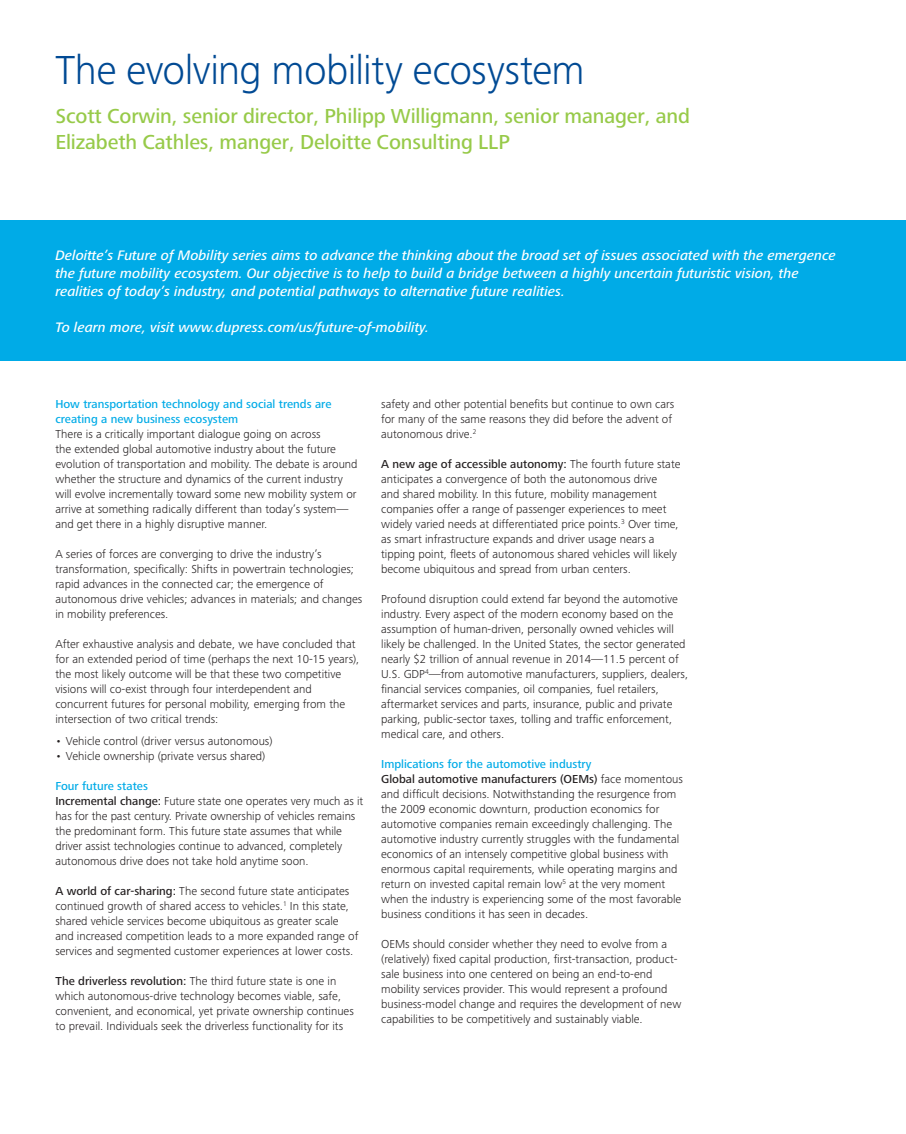
<style>
.page{position:relative;width:906px;height:1134px;background:#fff}
.page>*{position:absolute;margin:0;border:0;box-sizing:border-box;transform-origin:0 0}
.Head_styles_A_Page_h{font:300 42px "Frutiger Next Pro";letter-spacing:-.015em;color:#014a94}
.Head_styles_A_Page_h-2{font:500 21px/25.2px "Frutiger Next Pro";letter-spacing:-.005em;color:#97ca49}
.Subhead_styles_D_Sub{font:italic 500 14.25px/18px "Frutiger Next Pro";color:#fff}
.Subhead_styles_D_Sub-2{font:300 12px/15px "Frutiger Next Pro";color:#231f20}
.Subhead_styles_D_Sub-3{font:500 12px/15px "Frutiger Next Pro";color:#00abe7}
.s1{font-weight:500}
</style>
<div class="page">
<div style="left:0;top:220px;width:906px;height:141px;background:#00abe7"></div>
<p class="Head_styles_A_Page_h" style="left:55px;top:46px;width:531px">The evolving mobility ecosystem</p>
<p class="Head_styles_A_Page_h-2" style="left:55px;top:104px;width:636px">Scott Corwin, senior director, Philipp Willigmann, senior manager, and<br>Elizabeth Cathles, manger, Deloitte Consulting LLP</p>
<p class="Subhead_styles_D_Sub" style="left:55px;top:246px;width:782px">Deloitte’s Future of Mobility series aims to advance the thinking about the broad set of issues associated with the emergence the future mobility ecosystem. Our objective is to help to build a bridge between a highly uncertain futuristic vision, the realities of today’s industry, and potential pathways to alternative future realities.</p>
<p class="Subhead_styles_D_Sub" style="left:55px;top:318px;width:375px">To learn more, visit www.dupress.com/us/future-of-mobility.</p>
<p class="Subhead_styles_D_Sub-3" style="left:55px;top:397px;width:278px">How transportation technology and social trends are creating a new business ecosystem</p>
<p class="Subhead_styles_D_Sub-2" style="left:55px;top:427px;width:304px">There is a critically important dialogue going on across<br>the extended global automotive industry about the future evolution of transportation and mobility. The debate is around whether the structure and dynamics of the current industry will evolve incrementally toward some new mobility system or arrive at something radically different than today’s system— and get there in a highly disruptive manner.</p>
<p class="Subhead_styles_D_Sub-2" style="left:55px;top:547px;width:309px">A series of forces are converging to drive the industry’s transformation, specifically: Shifts in powertrain technologies; rapid advances in the connected car; the emergence of autonomous drive vehicles; advances in materials; and changes in mobility preferences.</p>
<p class="Subhead_styles_D_Sub-2" style="left:55px;top:637px;width:306px">After exhaustive analysis and debate, we have concluded that for an extended period of time (perhaps the next 10-15 years), the most likely outcome will be that these two competitive visions will co-exist through four interdependent and concurrent futures for personal mobility, emerging from the intersection of two critical trends:</p>
<p class="Subhead_styles_D_Sub-2" style="left:55px;top:733px;width:219px">• Vehicle control (driver versus autonomous)</p>
<p class="Subhead_styles_D_Sub-2" style="left:55px;top:748px;width:211px">• Vehicle ownership (private versus shared)</p>
<p class="Subhead_styles_D_Sub-3" style="left:55px;top:778px;width:94px">Four future states</p>
<p class="Subhead_styles_D_Sub-2" style="left:55px;top:793px;width:309px"><span class="s1">Incremental change:</span> Future state one operates very much as it has for the past century. Private ownership of vehicles remains the predominant form. This future state assumes that while driver assist technologies continue to advanced, completely autonomous drive does not take hold anytime soon.</p>
<p class="Subhead_styles_D_Sub-2" style="left:55px;top:883px;width:304px"><span class="s1">A world of car-sharing:</span> The second future state anticipates continued growth of shared access to vehicles.<sup>1</sup> In this state, shared vehicle services become ubiquitous as greater scale and increased competition leads to a more expanded range of services and segmented customer experiences at lower costs.</p>
<p class="Subhead_styles_D_Sub-2" style="left:55px;top:973px;width:300px"><span class="s1">The driverless revolution:</span> The third future state is one in which autonomous-drive technology becomes viable, safe, convenient, and economical, yet private ownership continues to prevail. Individuals seek the driverless functionality for its</p>
<p class="Subhead_styles_D_Sub-2" style="left:381px;top:397px;width:295px">safety and other potential benefits but continue to own cars for many of the same reasons they did before the advent of autonomous drive.<sup>2</sup></p>
<p class="Subhead_styles_D_Sub-2" style="left:381px;top:457px;width:301px"><span class="s1">A new age of accessible autonomy:</span> The fourth future state anticipates a convergence of both the autonomous drive<br>and shared mobility. In this future, mobility management companies offer a range of passenger experiences to meet widely varied needs at differentiated price points.<sup>3</sup> Over time, as smart infrastructure expands and driver usage nears a tipping point, fleets of autonomous shared vehicles will likely become ubiquitous and spread from urban centers.</p>
<p class="Subhead_styles_D_Sub-2" style="left:381px;top:592px;width:308px">Profound disruption could extend far beyond the automotive industry. Every aspect of the modern economy based on the assumption of human-driven, personally owned vehicles will likely be challenged. In the United States, the sector generated nearly $2 trillion of annual revenue in 2014—11.5 percent of U.S. GDP<sup>4</sup>—from automotive manufacturers, suppliers, dealers, financial services companies, oil companies, fuel retailers, aftermarket services and parts, insurance, public and private parking, public-sector taxes, tolling and traffic enforcement, medical care, and others.</p>
<p class="Subhead_styles_D_Sub-3" style="left:381px;top:757px;width:212px">Implications for the automotive industry</p>
<p class="Subhead_styles_D_Sub-2" style="left:381px;top:772px;width:303px"><span class="s1">Global automotive manufacturers (OEMs)</span> face momentous and difficult decisions. Notwithstanding the resurgence from the 2009 economic downturn, production economics for automotive companies remain exceedingly challenging. The automotive industry currently struggles with the fundamental economics of an intensely competitive global business with enormous capital requirements, while operating margins and return on invested capital remain low<sup>5</sup> at the very moment when the industry is experiencing some of the most favorable business conditions it has seen in decades.</p>
<p class="Subhead_styles_D_Sub-2" style="left:381px;top:937px;width:302px">OEMs should consider whether they need to evolve from a (relatively) fixed capital production, first-transaction, product&shy;sale business into one centered on being an end-to-end mobility services provider. This would represent a profound business-model change and requires the development of new capabilities to be competitively and sustainably viable.</p>
</div>
